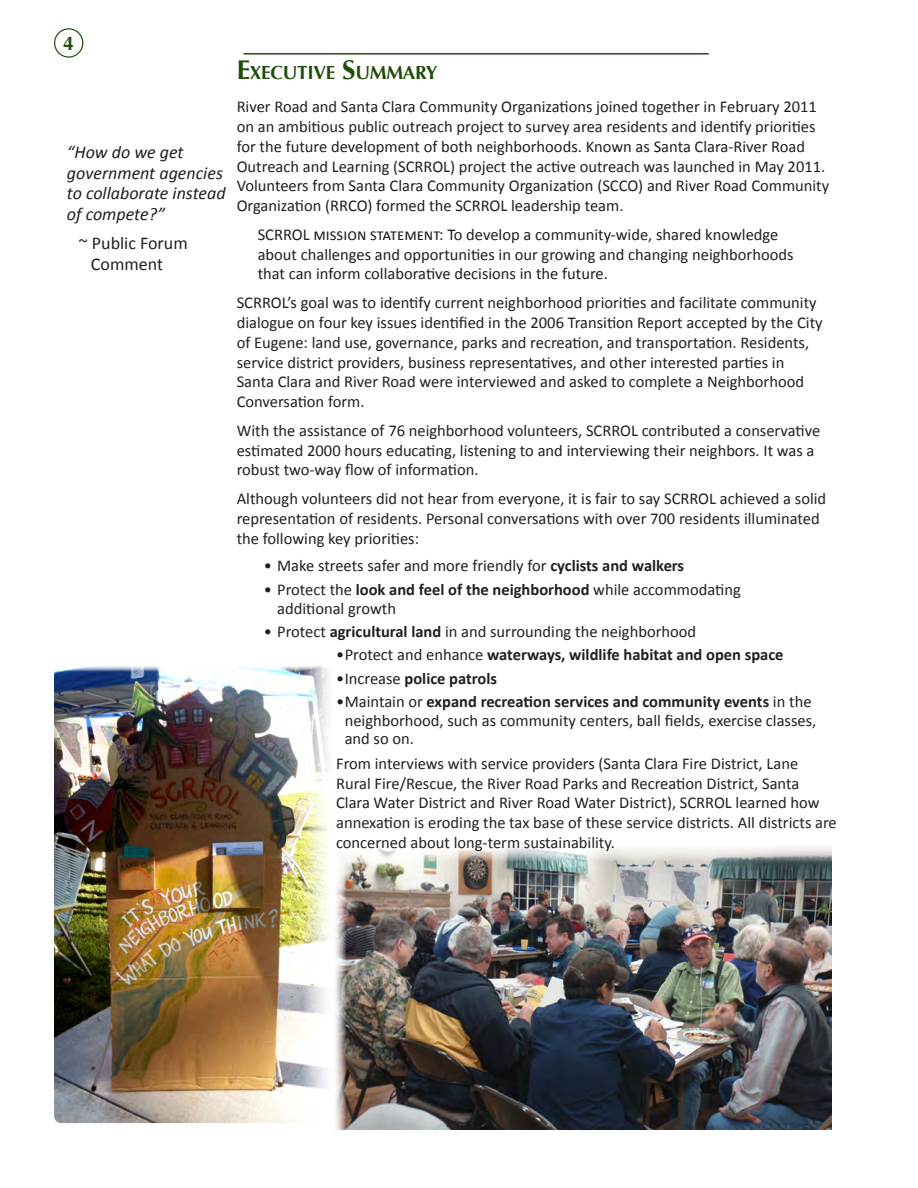
<style>
.page{position:relative;width:918px;height:1188px;background:#fff}
.page>*{position:absolute;margin:0;border:0;box-sizing:border-box;transform-origin:0 0}
.t1{font:700 19.5px "Optima";color:#204e0a}
.t2{font:700 18.9px "Optima";letter-spacing:-.015em;color:#204e0a}
.t3{font:italic 18px/20.5px "Calibri";color:#231f20}
.t4{font:18px/20.5px "Calibri";color:#231f20}
.t5{font:16.5px/19.8px "Calibri";color:#231f20}
.t6{font:700 16.5px "Calibri";color:#231f20}
.s1{font-size:27px}
.s2{font-weight:700}
.s3{font-weight:400}
</style>
<div class="page">
<div style="left:54px;top:28px;width:29px;height:30px;border:1px solid #204e0a;border-radius:50%"></div>
<img style="left:336px;top:846px;width:495px;height:283px">
<hr style="left:243px;top:53px;width:466px;height:2px;background:#204e0a">
<img style="left:54px;top:666px;width:282px;height:457px">
<p class="t1" style="left:63px;top:32px;width:12px">4</p>
<p class="t3" style="left:67px;top:141px;width:160px">“How do we get government agencies to collaborate instead of compete?”</p>
<p class="t4" style="left:91px;top:232px;width:98px;text-indent:-12px">~ Public Forum<br>Comment</p>
<p class="t2" style="left:237px;top:61px;width:202px"><span class="s1">E</span>XECUTIVE <span class="s1">S</span>UMMARY</p>
<p class="t5" style="left:237px;top:96px;width:594px">River Road and Santa Clara Community Organizations joined together in February 2011 on an ambitious public outreach project to survey area residents and identify priorities for the future development of both neighborhoods. Known as Santa Clara-River Road Outreach and Learning (SCRROL) project the active outreach was launched in May 2011.<br>Volunteers from Santa Clara Community Organization (SCCO) and River Road Community Organization (RRCO) formed the SCRROL leadership team.</p>
<p class="t5" style="left:258px;top:224px;width:537px">SCRROL mission statement: To develop a community-wide, shared knowledge about challenges and opportunities in our growing and changing neighborhoods that can inform collaborative decisions in the future.</p>
<p class="t5" style="left:237px;top:292px;width:587px">SCRROL’s goal was to identify current neighborhood priorities and facilitate community dialogue on four key issues identified in the 2006 Transition Report accepted by the City of Eugene: land use, governance, parks and recreation, and transportation. Residents, service district providers, business representatives, and other interested parties in Santa Clara and River Road were interviewed and asked to complete a Neighborhood Conversation form.</p>
<p class="t5" style="left:237px;top:420px;width:585px">With the assistance of 76 neighborhood volunteers, SCRROL contributed a conservative estimated 2000 hours educating, listening to and interviewing their neighbors. It was a robust two-way flow of information.</p>
<p class="t5" style="left:237px;top:488px;width:591px">Although volunteers did not hear from everyone, it is fair to say SCRROL achieved a solid representation of residents. Personal conversations with over 700 residents illuminated the following key priorities:</p>
<p class="t5" style="left:264px;top:555px;width:422px">• Make streets safer and more friendly for <span class="s2">cyclists and walkers</span></p>
<p class="t5" style="left:277px;top:579px;width:465px;line-height:18.8px;text-indent:-13px">• Protect the <span class="s2">look and feel of the neighborhood</span> while accommodating additional growth</p>
<p class="t5" style="left:264px;top:621px;width:434px">• Protect <span class="s2">agricultural land</span> in and surrounding the neighborhood</p>
<p class="t6" style="left:336px;top:645px;width:449px"><span class="s3">•Protect and enhance</span> waterways, wildlife habitat and open space</p>
<p class="t6" style="left:336px;top:668px;width:162px"><span class="s3">•Increase</span> police patrols</p>
<p class="t5" style="left:345px;top:691px;width:473px;line-height:18.8px;text-indent:-9px">•Maintain or <span class="s2">expand recreation services and community events</span> in the neighborhood, such as community centers, ball fields, exercise classes, and so on.</p>
<p class="t5" style="left:336px;top:753px;width:502px">From interviews with service providers (Santa Clara Fire District, Lane Rural Fire/Rescue, the River Road Parks and Recreation District, Santa Clara Water District and River Road Water District), SCRROL learned how annexation is eroding the tax base of these service districts. All districts are concerned about long-term sustainability.</p>
</div>
